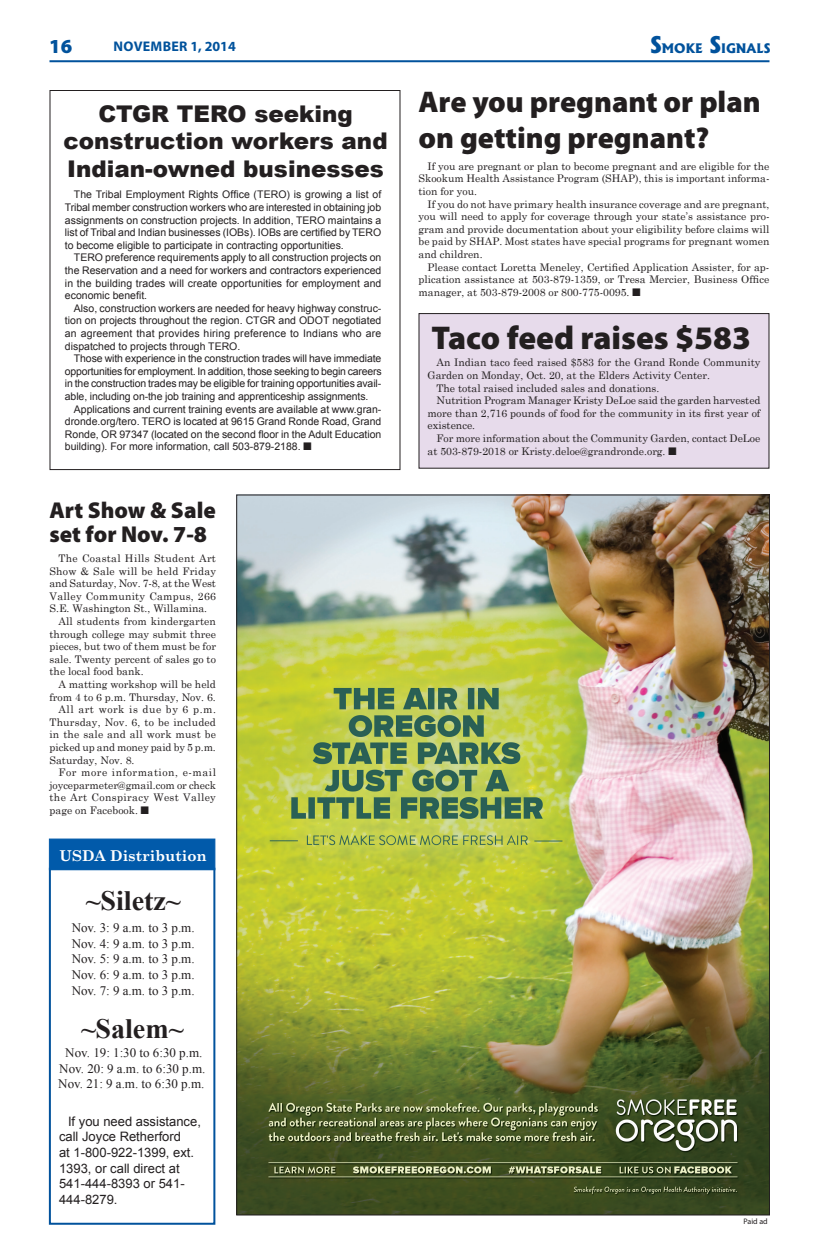
<style>
.page{position:relative;width:819px;height:1260px;background:#fff}
.page>*{position:absolute;margin:0;border:0;box-sizing:border-box;transform-origin:0 0}
.t1{font:900 33px "Myriad Pro";color:#231f20}
.t2{font:900 30px/36px "Myriad Pro";color:#231f20}
.t3{font:700 28px "Times New Roman";color:#231f20}
.t4{font:900 23px/27.6px "Arial";color:#231f20;text-align:center}
.t5{font:900 23px/24px "Myriad Pro";color:#231f20}
.t6{font:900 20px "Myriad Pro";color:#01529c}
.t7{font:700 15px "Century Schoolbook";color:#fff}
.t8{font:700 14px "Myriad Pro";letter-spacing:.02em;color:#01529c}
.t9{font:13px/15.6px "Times New Roman";color:#231f20;text-align:center}
.t10{font:13px/15.6px "Arial";color:#231f20}
.t11{font:800 12.6px "Albertus";color:#01529c}
.t12{font:10.5px/12.6px "Century Schoolbook";color:#231f20;text-align:justify}
.t13{font:10.5px/12.6px "Arial";color:#231f20;text-align:justify}
.t14{font:10.5px "Century Schoolbook";letter-spacing:.05em;color:#231f20}
.t15{font:10.5px "Century Schoolbook";letter-spacing:.035em;color:#231f20}
.t16{font:10.5px "Century Schoolbook";letter-spacing:.03em;color:#231f20}
.t17{font:10.5px "Century Schoolbook";letter-spacing:.02em;color:#231f20}
.t18{font:10.5px "Century Schoolbook";letter-spacing:.025em;color:#231f20}
.t19{font:8px "Myriad Pro";color:#231f20}
.s1{font-size:22px}
.s2{font-family:"Monotype Sorts"}
</style>
<div class="page">
<hr style="left:50px;top:60px;width:720px;height:2px;background:#01529c">
<div style="left:419px;top:313px;width:350px;height:156px;background:#e7dbeb;border:1px solid #231f20"></div>
<div style="left:50px;top:90px;width:350px;height:380px;border:1px solid #231f20"></div>
<img style="left:238px;top:496px;width:530px;height:717px">
<div style="left:49px;top:868px;width:166px;height:357px;border:2px solid #01529c"></div>
<div style="left:49px;top:839px;width:166px;height:31px;background:#015aaa"></div>
<h3 class="t6" style="left:49px;top:38px;width:24px">16</h3>
<h3 class="t8" style="left:114px;top:41px;width:124px">NOVEMBER 1, 2014</h3>
<p class="t11" style="left:650px;top:41px;width:122px"><span class="s1">S</span>MOKE <span class="s1">S</span>IGNALS</p>
<h3 class="t4" style="left:63px;top:102px;width:326px">CTGR TERO seeking construction workers and<br>Indian-owned businesses</h3>
<p class="t13" style="left:65px;top:189px;width:318px;text-indent:9px">The Tribal Employment Rights Office (TERO) is growing a list of Tribal member construction workers who are interested in obtaining job assignments on construction projects. In addition, TERO maintains a list of Tribal and Indian businesses (IOBs). IOBs are certified by TERO to become eligible to participate in contracting opportunities.</p>
<p class="t13" style="left:65px;top:252px;width:318px;text-indent:9px">TERO preference requirements apply to all construction projects on the Reservation and a need for workers and contractors experienced in the building trades will create opportunities for employment and economic benefit.</p>
<p class="t13" style="left:65px;top:303px;width:318px;text-indent:9px">Also, construction workers are needed for heavy highway construc&shy;tion on projects throughout the region. CTGR and ODOT negotiated an agreement that provides hiring preference to Indians who are dispatched to projects through TERO.</p>
<p class="t13" style="left:65px;top:353px;width:318px;text-indent:9px">Those with experience in the construction trades will have immediate opportunities for employment. In addition, those seeking to begin careers in the construction trades may be eligible for training opportunities avail&shy;able, including on-the job training and apprenticeship assignments.</p>
<p class="t13" style="left:65px;top:404px;width:318px;text-indent:9px">Applications and current training events are available at www.gran&shy;dronde.org/tero. TERO is located at 9615 Grand Ronde Road, Grand Ronde, OR 97347 (located on the second floor in the Adult Education building). For more information, call 503-879-2188. <span class="s2">N</span></p>
<h3 class="t5" style="left:50px;top:500px;width:168px">Art Show &amp; Sale set for Nov. 7-8</h3>
<p class="t16" style="left:58px;top:549px;width:159px">The Coastal Hills Student Art</p>
<p class="t17" style="left:50px;top:562px;width:168px">Show &amp; Sale will be held Friday</p>
<p class="t12" style="left:50px;top:576px;width:168px">and Saturday, Nov. 7-8, at the West</p>
<p class="t18" style="left:50px;top:587px;width:168px">Valley Community Campus, 266</p>
<p class="t12" style="left:50px;top:601px;width:159px">S.E. Washington St., Willamina.</p>
<p class="t12" style="left:58px;top:614px;width:159px">All students from kindergarten</p>
<p class="t12" style="left:50px;top:627px;width:168px">through college may submit three</p>
<p class="t12" style="left:50px;top:639px;width:168px">pieces, but two of them must be for</p>
<p class="t12" style="left:50px;top:652px;width:168px">sale. Twenty percent of sales go to</p>
<p class="t12" style="left:50px;top:664px;width:96px">the local food bank.</p>
<p class="t12" style="left:58px;top:677px;width:159px">A matting workshop will be held</p>
<p class="t12" style="left:50px;top:690px;width:168px">from 4 to 6 p.m. Thursday, Nov. 6.</p>
<p class="t14" style="left:58px;top:701px;width:159px">All art work is due by 6 p.m.</p>
<p class="t12" style="left:50px;top:715px;width:168px">Thursday, Nov. 6, to be included</p>
<p class="t12" style="left:50px;top:727px;width:168px">in the sale and all work must be</p>
<p class="t12" style="left:50px;top:740px;width:168px">picked up and money paid by 5 p.m.</p>
<p class="t12" style="left:50px;top:753px;width:86px">Saturday, Nov. 8.</p>
<p class="t14" style="left:58px;top:764px;width:159px">For more information, e-mail</p>
<p class="t12" style="left:50px;top:778px;width:168px">joyceparmeter@gmail.com or check</p>
<p class="t15" style="left:50px;top:789px;width:168px">the Art Conspiracy West Valley</p>
<p class="t12" style="left:50px;top:803px;width:101px">page on Facebook. <span class="s2">N</span></p>
<h3 class="t7" style="left:60px;top:847px;width:149px">USDA Distribution</h3>
<h3 class="t3" style="left:86px;top:884px;width:96px">~Siletz~</h3>
<p class="t9" style="left:72px;top:921px;width:125px;text-align:justify">Nov. 3: 9 a.m. to 3 p.m.<br>Nov. 4: 9 a.m. to 3 p.m.<br>Nov. 5: 9 a.m. to 3 p.m.<br>Nov. 6: 9 a.m. to 3 p.m.<br>Nov. 7: 9 a.m. to 3 p.m.</p>
<h3 class="t3" style="left:81px;top:1011px;width:104px">~Salem~</h3>
<p class="t9" style="left:58px;top:1046px;width:149px">Nov. 19: 1:30 to 6:30 p.m.<br>Nov. 20: 9 a.m. to 6:30 p.m.<br>Nov. 21: 9 a.m. to 6:30 p.m.</p>
<p class="t10" style="left:59px;top:1115px;width:143px;text-indent:9px">If you need assistance, call Joyce Retherford<br>at 1-800-922-1399, ext.<br>1393, or call direct at<br>541-444-8393 or 541-<br>444-8279.</p>
<h2 class="t2" style="left:418px;top:87px;width:344px">Are you pregnant or plan on getting pregnant?</h2>
<p class="t12" style="left:419px;top:159px;width:352px;text-indent:9px">If you are pregnant or plan to become pregnant and are eligible for the Skookum Health Assistance Program (SHAP), this is important informa&shy;tion for you.</p>
<p class="t12" style="left:419px;top:197px;width:353px;text-indent:9px">If you do not have primary health insurance coverage and are pregnant, you will need to apply for coverage through your state’s assistance pro&shy;gram and provide documentation about your eligibility before claims will be paid by SHAP. Most states have special programs for pregnant women and children.</p>
<p class="t12" style="left:419px;top:260px;width:352px;text-indent:9px">Please contact Loretta Meneley, Certified Application Assister, for ap&shy;plication assistance at 503-879-1359, or Tresa Mercier, Business Office manager, at 503-879-2008 or 800-775-0095. <span class="s2">N</span></p>
<h1 class="t1" style="left:432px;top:325px;width:321px">Taco feed raises $583</h1>
<p class="t12" style="left:437px;top:355px;width:325px">An Indian taco feed raised $583 for the Grand Ronde Community</p>
<p class="t12" style="left:428px;top:368px;width:284px">Garden on Monday, Oct. 20, at the Elders Activity Center.</p>
<p class="t12" style="left:437px;top:381px;width:224px">The total raised included sales and donations.</p>
<p class="t12" style="left:437px;top:393px;width:325px">Nutrition Program Manager Kristy DeLoe said the garden harvested</p>
<p class="t12" style="left:428px;top:406px;width:334px">more than 2,716 pounds of food for the community in its first year of</p>
<p class="t12" style="left:428px;top:418px;width:49px">existence.</p>
<p class="t12" style="left:437px;top:431px;width:325px">For more information about the Community Garden, contact DeLoe</p>
<p class="t12" style="left:428px;top:444px;width:250px">at 503-879-2018 or Kristy.deloe@grandronde.org. <span class="s2">N</span></p>
<p class="t19" style="left:743px;top:1217px;width:26px">Paid ad</p>
</div>
